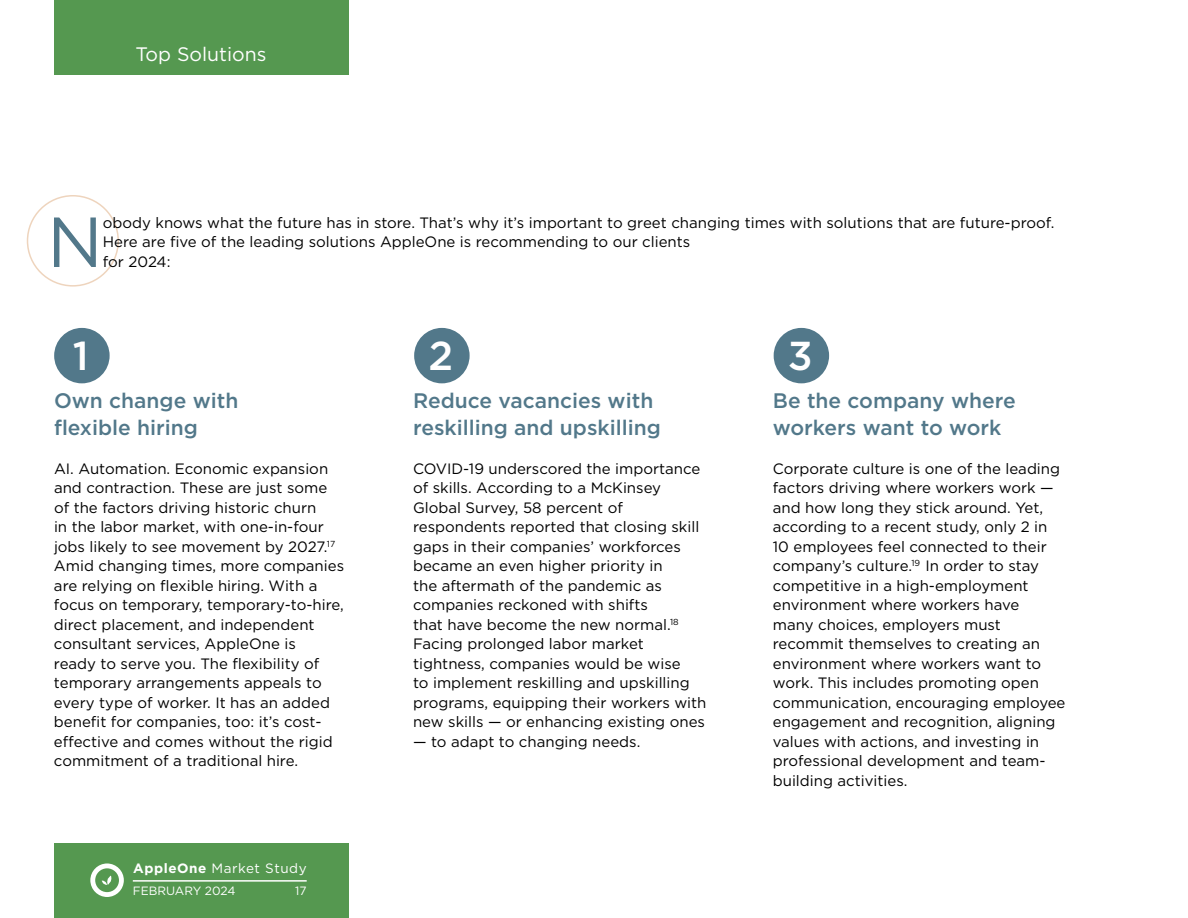
<style>
.page{position:relative;width:1188px;height:918px;background:#fff}
.page>*{position:absolute;margin:0;border:0;box-sizing:border-box;transform-origin:0 0}
.t1{font:70.65px "Gotham";color:#52788a}
.t2{font:500 40.35px "Gotham";color:#fff}
.t3{font:500 21px/27px "Gotham";color:#52788a}
.t4{font:19.5px "Gotham";color:#fff}
.t5{font:15px/19.5px "Gotham";color:#000}
.t6{font:13.5px "Gotham";letter-spacing:.04em;color:#fff}
.t7{font:12px "Gotham";color:#fff}
.s1{font-weight:700}
</style>
<div class="page">
<div style="left:54px;top:844px;width:294px;height:74px;background:#559850"></div>
<div style="left:54px;top:0;width:294px;height:74px;background:#559850"></div>
<div style="left:27px;top:195px;width:92px;height:92px;border:2px solid #eed4bd;border-radius:50%"></div>
<div style="left:54px;top:328px;width:56px;height:55px;background:#52788a;border-radius:50%"></div>
<div style="left:414px;top:328px;width:56px;height:55px;background:#52788a;border-radius:50%"></div>
<div style="left:774px;top:328px;width:55px;height:55px;background:#52788a;border-radius:50%"></div>
<hr style="left:133px;top:880px;width:174px;height:2px;background:#fff">
<svg style="left:90px;top:863px;width:34px;height:34px"></svg>
<h3 class="t4" style="left:136px;top:42px;width:133px">Top Solutions</h3>
<h1 class="t1" style="left:47px;top:197px;width:57px">N</h1>
<p class="t5" style="left:103px;top:213px;width:953px">obody knows what the future has in store. That’s why it’s important to greet changing times with solutions that are future-proof.<br>Here are five of the leading solutions AppleOne is recommending to our clients<br>for 2024:</p>
<h2 class="t2" style="left:73px;top:329px;width:17px">1</h2>
<h2 class="t2" style="left:428px;top:329px;width:26px">2</h2>
<h2 class="t2" style="left:788px;top:329px;width:26px">3</h2>
<h3 class="t3" style="left:54px;top:386px;width:186px">Own change with flexible hiring</h3>
<p class="t5" style="left:54px;top:458px;width:292px">AI. Automation. Economic expansion and contraction. These are just some of the factors driving historic churn<br>in the labor market, with one-in-four jobs likely to see movement by 2027.<sup>17<br></sup>Amid changing times, more companies are relying on flexible hiring. With a focus on temporary, temporary-to-hire, direct placement, and independent consultant services, AppleOne is<br>ready to serve you. The flexibility of temporary arrangements appeals to every type of worker. It has an added benefit for companies, too: it’s cost&shy;effective and comes without the rigid commitment of a traditional hire.</p>
<p class="t6" style="left:133px;top:860px;width:175px"><span class="s1">AppleOne</span> Market Study</p>
<p class="t7" style="left:133px;top:883px;width:104px">FEBRUARY 2024</p>
<p class="t7" style="left:295px;top:883px;width:13px">17</p>
<h3 class="t3" style="left:413px;top:386px;width:249px">Reduce vacancies with reskilling and upskilling</h3>
<p class="t5" style="left:413px;top:458px;width:295px">COVID-19 underscored the importance of skills. According to a McKinsey Global Survey, 58 percent of respondents reported that closing skill gaps in their companies’ workforces became an even higher priority in<br>the aftermath of the pandemic as companies reckoned with shifts<br>that have become the new normal.<sup>18<br></sup>Facing prolonged labor market tightness, companies would be wise<br>to implement reskilling and upskilling programs, equipping their workers with new skills — or enhancing existing ones</p>
<p class="t5" style="left:413px;top:731px;width:229px">— to adapt to changing needs.</p>
<h3 class="t3" style="left:773px;top:386px;width:244px">Be the company where workers want to work</h3>
<p class="t5" style="left:773px;top:458px;width:294px">Corporate culture is one of the leading factors driving where workers work — and how long they stick around. Yet, according to a recent study, only 2 in 10 employees feel connected to their company’s culture.<sup>19</sup> In order to stay competitive in a high-employment environment where workers have<br>many choices, employers must recommit themselves to creating an environment where workers want to work. This includes promoting open communication, encouraging employee engagement and recognition, aligning values with actions, and investing in professional development and team&shy;building activities.</p>
</div>
